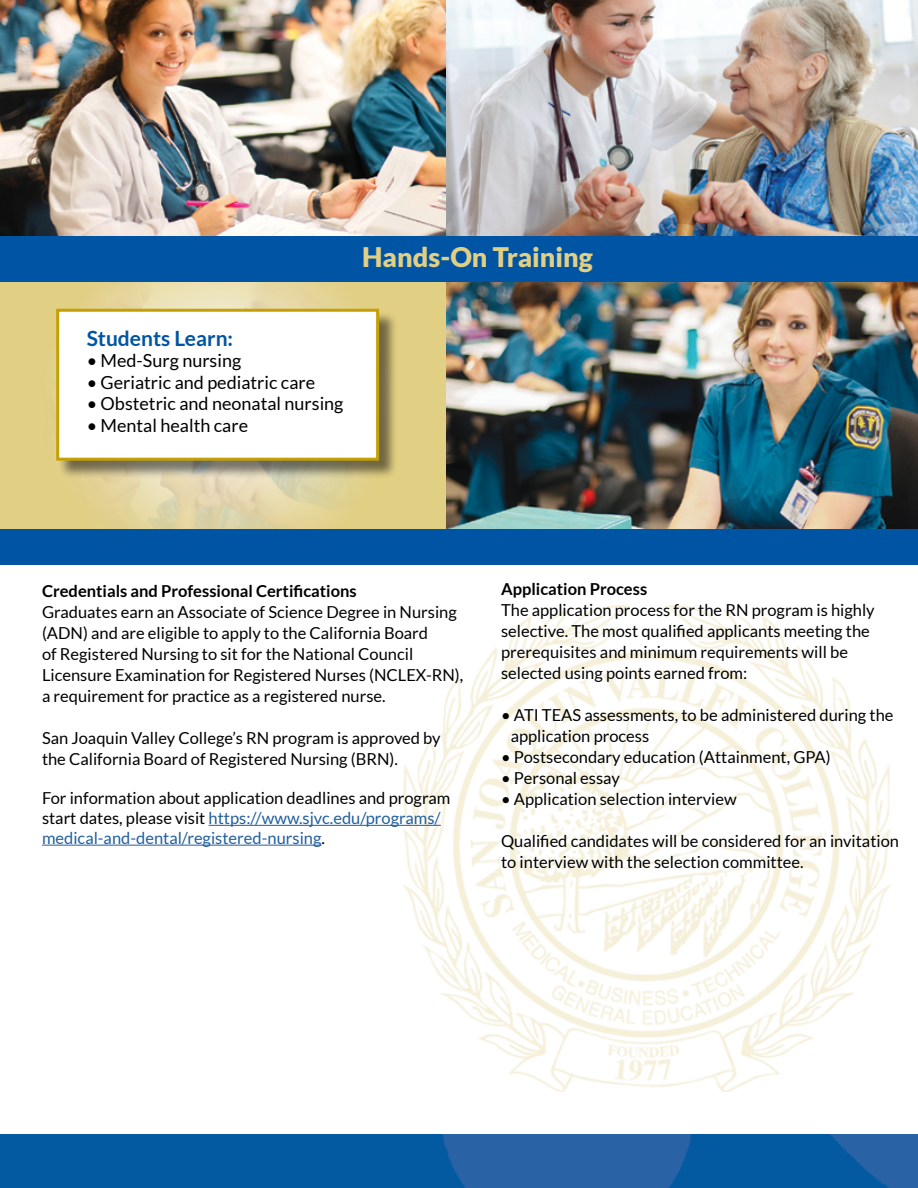
<style>
.page{position:relative;width:918px;height:1188px;background:#fff}
.page>*{position:absolute;margin:0;border:0;box-sizing:border-box;transform-origin:0 0}
.t1{font:900 27px "Lato";color:#e1cf83}
.t2{font:700 21px "Lato";color:#0054a4}
.t3{font:18px "Lato";color:#000}
.t4{font:16.5px/21px "Lato";color:#000}
.t5{font:700 16.5px "Lato";color:#000}
.s1{color:#215e9e}
</style>
<div class="page">
<img style="left:447px;top:0;width:471px;height:237px">
<svg style="left:0;top:282px;width:447px;height:247px;background:#e1d18f"></svg>
<div style="left:0;top:529px;width:918px;height:36px;background:#0054a4"></div>
<img style="left:0;top:1134px;width:918px;height:54px">
<img style="left:403px;top:605px;width:488px;height:486px">
<hr style="left:209px;top:825px;width:232px;height:1px;background:#215e9e">
<hr style="left:42px;top:845px;width:280px;height:1px;background:#215e9e">
<img style="left:0;top:0;width:446px;height:237px">
<img style="left:447px;top:282px;width:471px;height:247px">
<div style="left:58px;top:311px;width:340px;height:168px;background:#000;opacity:.5"></div>
<div style="left:56px;top:309px;width:323px;height:152px;background:#fff;border:3px solid #c4a006"></div>
<div style="left:0;top:237px;width:918px;height:45px;background:#0054a4"></div>
<p class="t1" style="left:362px;top:241px;width:232px">Hands-On Training</p>
<p class="t2" style="left:87px;top:326px;width:148px">Students Learn:</p>
<p class="t3" style="left:87px;top:351px;width:156px">• Med-Surg nursing</p>
<p class="t3" style="left:87px;top:372px;width:230px">• Geriatric and pediatric care</p>
<p class="t3" style="left:87px;top:394px;width:258px">• Obstetric and neonatal nursing</p>
<p class="t3" style="left:87px;top:416px;width:163px">• Mental health care</p>
<p class="t5" style="left:42px;top:581px;width:316px">Credentials and Professional Certifications</p>
<p class="t4" style="left:42px;top:601px;width:423px">Graduates earn an Associate of Science Degree in Nursing (ADN) and are eligible to apply to the California Board<br>of Registered Nursing to sit for the National Council Licensure Examination for Registered Nurses (NCLEX-RN), a requirement for practice as a registered nurse.</p>
<p class="t4" style="left:42px;top:727px;width:400px">San Joaquin Valley College’s RN program is approved by the California Board of Registered Nursing (BRN).</p>
<p class="t4" style="left:42px;top:788px;width:410px;line-height:19.8px">For information about application deadlines and program start dates, please visit <span class="s1">https://www.sjvc.edu/programs/ medical-and-dental/registered-nursing</span>.</p>
<p class="t5" style="left:501px;top:580px;width:148px">Application Process</p>
<p class="t4" style="left:501px;top:600px;width:375px">The application process for the RN program is highly selective. The most qualified applicants meeting the prerequisites and minimum requirements will be selected using points earned from:</p>
<p class="t4" style="left:511px;top:705px;width:384px;text-indent:-10px">• ATI TEAS assessments, to be administered during the application process</p>
<p class="t4" style="left:501px;top:747px;width:331px">• Postsecondary education (Attainment, GPA)</p>
<p class="t4" style="left:501px;top:768px;width:120px">• Personal essay</p>
<p class="t4" style="left:501px;top:789px;width:237px">• Application selection interview</p>
<p class="t4" style="left:501px;top:831px;width:399px">Qualified candidates will be considered for an invitation to interview with the selection committee.</p>
</div>
